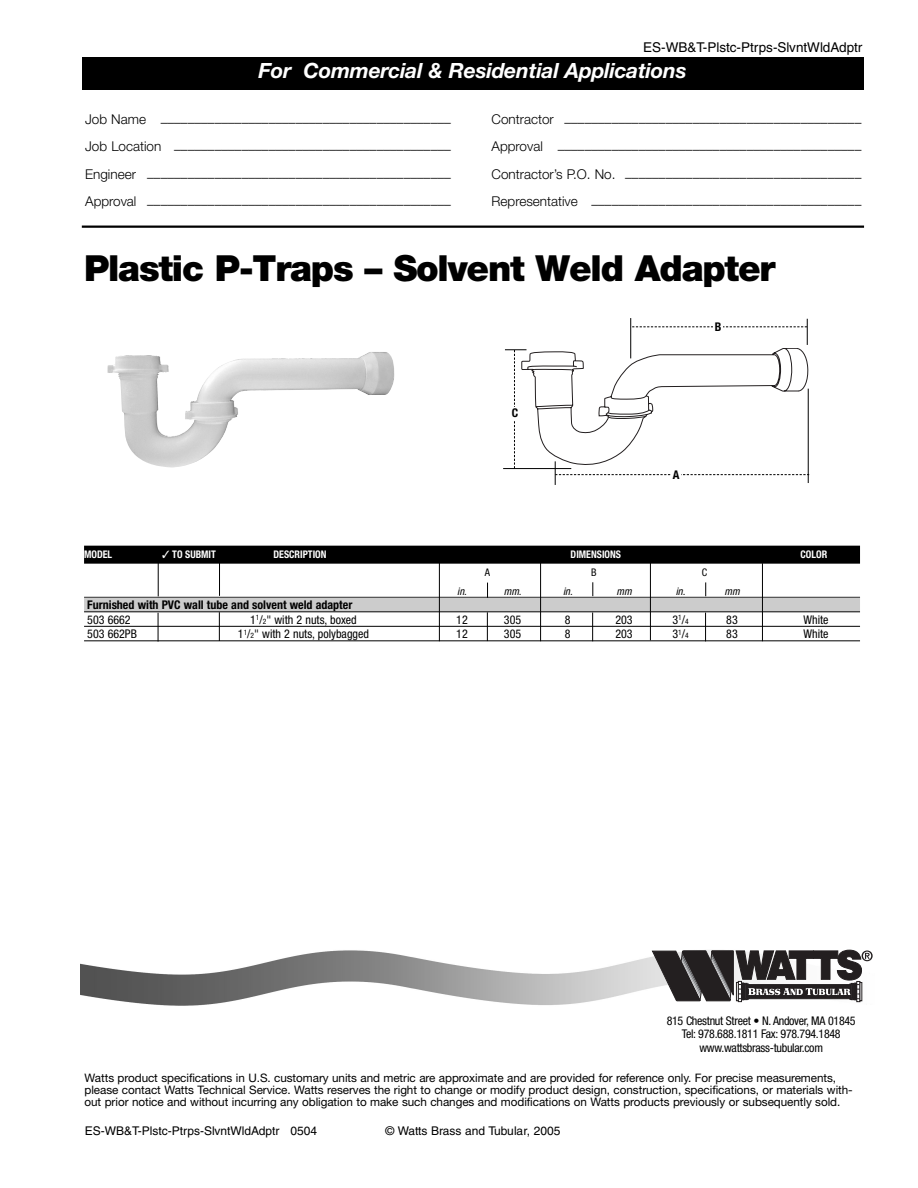
<style>
.page{position:relative;width:918px;height:1188px;background:#fff}
.page>*{position:absolute;margin:0;border:0;box-sizing:border-box;transform-origin:0 0}
.t1{font:900 36px "Helvetica Neue LT Std";letter-spacing:-.035em;color:#000}
.t2{font:italic 700 21px "Helvetica Neue LT Std";letter-spacing:-.01em;color:#fff}
.t3{font:300 13.5px "Helvetica Neue LT Std";color:#000}
.t4{font:13.5px "Helvetica LT Std";color:#000}
.t5{font:condensed 12px/13.5px "Helvetica Neue LT Std";letter-spacing:-.025em;color:#000;text-align:center}
.t6{font:12px "Helvetica LT Std";color:#000}
.t7{font:condensed 12px "Helvetica Neue LT Std";color:#000}
.t8{font:700 condensed 12px "Helvetica Neue LT Std";color:#000}
.t9{font:11.7px/12px "Helvetica Neue LT Std";letter-spacing:-.005em;color:#000}
.t10{font:700 condensed 10.5px "Helvetica Neue LT Std";color:#fff;scale:.95 1}
.t11{font:italic condensed 10.5px "Helvetica Neue LT Std";color:#000}
.t12{font:condensed 10.5px "Helvetica Neue LT Std";color:#000}
.s1{font-size:7.5px}
</style>
<div class="page">
<div style="left:84px;top:546px;width:776px;height:18px;background:#000"></div>
<hr style="left:84px;top:597px;width:776px;height:1px;background:#000">
<div style="left:84px;top:598px;width:776px;height:14px;background:#ccc"></div>
<hr style="left:84px;top:611px;width:776px;height:1px;background:#000">
<hr style="left:84px;top:626px;width:776px;height:1px;background:#000">
<hr style="left:84px;top:640px;width:776px;height:1px;background:#000">
<img style="left:81px;top:950px;width:571px;height:56px">
<div style="left:82px;top:57px;width:781px;height:32px;background:#000"></div>
<hr style="left:82px;top:226px;width:782px;height:2px;background:#000">
<hr style="left:503px;top:468px;width:68px;height:1px;background:#000">
<svg style="left:652px;top:949px;width:221px;height:54px"></svg>
<hr style="left:439px;top:562px;width:1px;height:79px;background:#000">
<hr style="left:158px;top:560px;width:1px;height:36px;background:#000">
<svg style="left:158px;top:613px;width:1px;height:29px"></svg>
<hr style="left:219px;top:560px;width:1px;height:36px;background:#000">
<svg style="left:219px;top:612px;width:1px;height:29px"></svg>
<svg style="left:487px;top:583px;width:1px;height:15px"></svg>
<svg style="left:487px;top:612px;width:1px;height:28px"></svg>
<svg style="left:592px;top:582px;width:1px;height:14px"></svg>
<svg style="left:592px;top:613px;width:1px;height:28px"></svg>
<svg style="left:705px;top:582px;width:1px;height:14px"></svg>
<svg style="left:705px;top:613px;width:1px;height:27px"></svg>
<hr style="left:540px;top:563px;width:1px;height:78px;background:#000">
<hr style="left:650px;top:563px;width:1px;height:77px;background:#000">
<hr style="left:762px;top:563px;width:1px;height:78px;background:#000">
<img style="left:107px;top:352px;width:287px;height:116px">
<hr style="left:630px;top:318px;width:1px;height:40px;background:#000">
<svg style="left:505px;top:319px;width:304px;height:166px"></svg>
<div style="left:713px;top:321px;width:10px;height:12px;background:#fff"></div>
<p class="t4" style="left:643px;top:43px;width:221px">ES-WB&amp;T-Plstc-Ptrps-SlvntWldAdptr</p>
<h2 class="t2" style="left:259px;top:63px;width:430px">For Commercial &amp; Residential Applications</h2>
<p class="t3" style="left:85px;top:117px;width:367px">Job Name –––––––––––––––––––––––––––––––––––––––––––</p>
<p class="t3" style="left:492px;top:117px;width:371px">Contractor ––––––––––––––––––––––––––––––––––––––––––––</p>
<p class="t3" style="left:85px;top:145px;width:367px">Job Location –––––––––––––––––––––––––––––––––––––––––</p>
<p class="t3" style="left:492px;top:145px;width:371px">Approval –––––––––––––––––––––––––––––––––––––––––––––</p>
<p class="t3" style="left:85px;top:172px;width:367px">Engineer –––––––––––––––––––––––––––––––––––––––––––––</p>
<p class="t3" style="left:492px;top:172px;width:371px">Contractor’s P.O. No. –––––––––––––––––––––––––––––––––––</p>
<p class="t3" style="left:85px;top:199px;width:367px">Approval –––––––––––––––––––––––––––––––––––––––––––––</p>
<p class="t3" style="left:492px;top:199px;width:371px">Representative ––––––––––––––––––––––––––––––––––––––––</p>
<h1 class="t1" style="left:84px;top:256px;width:693px">Plastic P-Traps – Solvent Weld Adapter</h1>
<p class="t8" style="left:512px;top:409px;width:8px">C</p>
<p class="t8" style="left:715px;top:322px;width:8px">B</p>
<p class="t8" style="left:673px;top:470px;width:8px">A</p>
<p class="t10" style="left:84px;top:550px;width:31px">MODEL</p>
<p class="t10" style="left:162px;top:550px;width:58px">✓ TO SUBMIT</p>
<p class="t10" style="left:274px;top:550px;width:57px">DESCRIPTION</p>
<p class="t10" style="left:571px;top:550px;width:55px">DIMENSIONS</p>
<p class="t10" style="left:801px;top:550px;width:30px">COLOR</p>
<p class="t12" style="left:485px;top:568px;width:7px">A</p>
<p class="t12" style="left:591px;top:568px;width:7px">B</p>
<p class="t12" style="left:702px;top:568px;width:7px">C</p>
<p class="t11" style="left:457px;top:587px;width:11px">in.</p>
<p class="t11" style="left:504px;top:587px;width:19px">mm.</p>
<p class="t11" style="left:563px;top:587px;width:11px">in.</p>
<p class="t11" style="left:616px;top:587px;width:17px">mm</p>
<p class="t11" style="left:676px;top:587px;width:11px">in.</p>
<p class="t11" style="left:725px;top:587px;width:17px">mm</p>
<p class="t8" style="left:87px;top:601px;width:267px">Furnished with PVC wall tube and solvent weld adapter</p>
<p class="t5" style="left:87px;top:614px;width:45px">503 6662</p>
<p class="t7" style="left:250px;top:615px;width:108px">1<sup>1</sup>/<span class="s1">2</span>" with 2 nuts, boxed</p>
<p class="t5" style="left:456px;top:614px;width:13px">12</p>
<p class="t5" style="left:504px;top:614px;width:19px">305</p>
<p class="t5" style="left:565px;top:614px;width:7px">8</p>
<p class="t5" style="left:615px;top:614px;width:19px">203</p>
<p class="t5" style="left:672px;top:614px;width:18px">3<sup>1</sup>/<span class="s1">4</span></p>
<p class="t5" style="left:726px;top:614px;width:13px">83</p>
<p class="t5" style="left:803px;top:614px;width:27px">White</p>
<p class="t7" style="left:87px;top:630px;width:51px">503 662PB</p>
<p class="t7" style="left:238px;top:630px;width:133px">1<sup>1</sup>/<span class="s1">2</span>" with 2 nuts, polybagged</p>
<p class="t5" style="left:456px;top:629px;width:13px">12</p>
<p class="t5" style="left:504px;top:629px;width:19px">305</p>
<p class="t5" style="left:565px;top:629px;width:7px">8</p>
<p class="t5" style="left:615px;top:629px;width:19px">203</p>
<p class="t5" style="left:672px;top:629px;width:18px">3<sup>1</sup>/<span class="s1">4</span></p>
<p class="t5" style="left:726px;top:629px;width:13px">83</p>
<p class="t5" style="left:803px;top:629px;width:27px">White</p>
<p class="t5" style="left:667px;top:1015px;width:191px">815 Chestnut Street • N. Andover, MA 01845<br>Tel: 978.688.1811 Fax: 978.794.1848 www.wattsbrass-tubular.com</p>
<p class="t9" style="left:85px;top:1073px;width:770px">Watts product specifications in U.S. customary units and metric are approximate and are provided for reference only. For precise measurements, please contact Watts Technical Service. Watts reserves the right to change or modify product design, construction, specifications, or materials with&shy;out prior notice and without incurring any obligation to make such changes and modifications on Watts products previously or subsequently sold.</p>
<p class="t6" style="left:85px;top:1127px;width:234px">ES-WB&amp;T-Plstc-Ptrps-SlvntWldAdptr 0504</p>
<p class="t6" style="left:386px;top:1127px;width:176px">© Watts Brass and Tubular, 2005</p>
</div>
